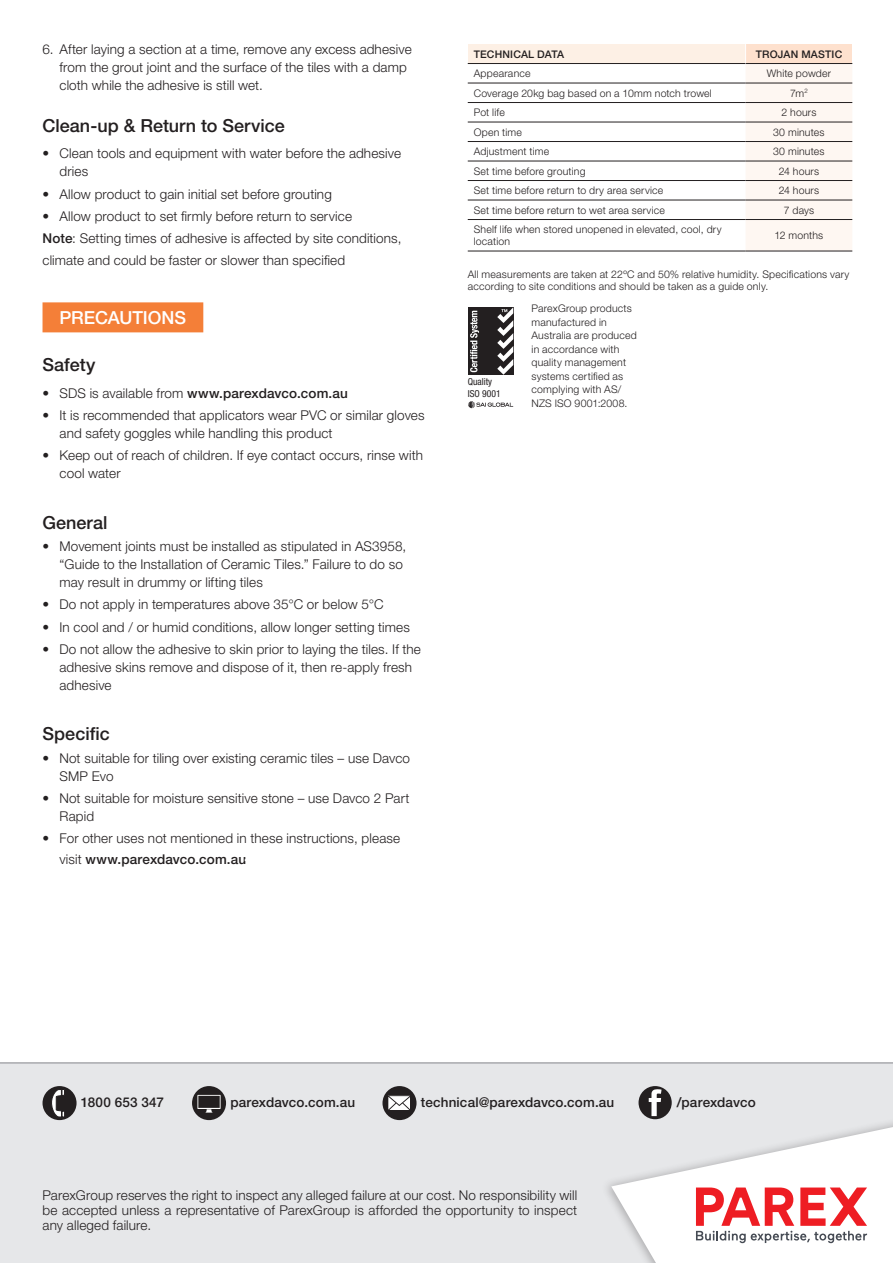
<style>
.page{position:relative;width:893px;height:1263px;background:#fff}
.page>*{position:absolute;margin:0;border:0;box-sizing:border-box;transform-origin:0 0}
.t1{font:500 18px "Helvetica Neue LT Std";color:#231f20}
.t2{font:500 18px "Helvetica Neue LT Std";letter-spacing:-.005em;color:#fff}
.t3{font:300 13.5px/18px "Helvetica Neue LT Std";letter-spacing:.01em;color:#231f20}
.t4{font:500 13.5px "Helvetica Neue LT Std";letter-spacing:.01em;color:#231f20}
.t5{font:300 10.5px/13.5px "Helvetica Neue LT Std";letter-spacing:.02em;color:#231f20}
.t6{font:500 10.5px "Helvetica Neue LT Std";letter-spacing:.02em;color:#231f20}
.t7{font:condensed 9.6px/11.6px "Helvetica Neue";color:#231f20}
.s1{font-weight:500}
.s2{font-weight:300}
.s3{font-weight:500;font-size:18px;color:#fff}
</style>
<div class="page">
<div style="left:0;top:1064px;width:893px;height:199px;background:#e6e7e9"></div>
<div style="left:43px;top:302px;width:160px;height:30px;background:#f47f38"></div>
<div style="left:468px;top:44px;width:278px;height:20px;background:#fdf0e5"></div>
<hr style="left:468px;top:63px;width:278px;height:1px;background:#231f20">
<hr style="left:468px;top:83px;width:278px;height:1px;background:#231f20">
<hr style="left:468px;top:102px;width:278px;height:1px;background:#231f20">
<hr style="left:468px;top:122px;width:278px;height:1px;background:#231f20">
<hr style="left:468px;top:141px;width:278px;height:1px;background:#231f20">
<hr style="left:468px;top:161px;width:278px;height:1px;background:#231f20">
<hr style="left:468px;top:180px;width:278px;height:1px;background:#231f20">
<hr style="left:468px;top:200px;width:278px;height:1px;background:#231f20">
<hr style="left:468px;top:219px;width:278px;height:1px;background:#231f20">
<hr style="left:468px;top:251px;width:278px;height:1px;background:#231f20">
<hr style="left:746px;top:251px;width:106px;height:1px;background:#231f20">
<svg style="left:745px;top:44px;width:107px;height:207px"></svg>
<div style="left:192px;top:1086px;width:34px;height:34px;background:#231f20;border-radius:50%"></div>
<svg style="left:197px;top:1095px;width:24px;height:18px"></svg>
<div style="left:43px;top:1086px;width:34px;height:34px;background:#231f20;border-radius:50%"></div>
<svg style="left:48px;top:1088px;width:17px;height:30px"></svg>
<div style="left:382px;top:1086px;width:35px;height:34px;background:#231f20;border-radius:50%"></div>
<svg style="left:388px;top:1095px;width:22px;height:15px"></svg>
<div style="left:638px;top:1086px;width:34px;height:33px;background:#231f20;border-radius:50%"></div>
<svg style="left:649px;top:1089px;width:13px;height:25px"></svg>
<div style="left:468px;top:307px;width:45px;height:68px;background:#231f20"></div>
<svg style="left:470px;top:311px;width:9px;height:61px"></svg>
<svg style="left:497px;top:307px;width:16px;height:68px"></svg>
<svg style="left:468px;top:401px;width:45px;height:7px"></svg>
<hr style="left:0;top:1062px;width:893px;height:2px;background:#a8a9ad">
<div style="left:601px;top:1114px;width:292px;height:149px;background:#e6e7e9"></div>
<svg style="left:611px;top:1127px;width:282px;height:136px"></svg>
<p class="t3" style="left:60px;top:40px;width:354px;text-indent:-17px">6. After laying a section at a time, remove any excess adhesive from the grout joint and the surface of the tiles with a damp cloth while the adhesive is still wet.</p>
<h1 class="t1" style="left:43px;top:115px;width:244px">Clean-up &amp; Return to Service</h1>
<p class="t3" style="left:60px;top:144px;width:343px;text-indent:-17px">• Clean tools and equipment with water before the adhesive dries</p>
<p class="t3" style="left:43px;top:185px;width:291px">• Allow product to gain initial set before grouting</p>
<p class="t3" style="left:43px;top:205px;width:360px;line-height:22.2px">• Allow product to set firmly before return to service<br><span class="s1">Note</span>: Setting times of adhesive is affected by site conditions, climate and could be faster or slower than specified</p>
<h1 class="t2" style="left:60px;top:307px;width:128px">PRECAUTIONS</h1>
<h1 class="t1" style="left:43px;top:354px;width:54px">Safety</h1>
<p class="t4" style="left:43px;top:385px;width:307px"><span class="s2">• SDS is available from</span> www.parexdavco.com.au</p>
<p class="t3" style="left:60px;top:406px;width:367px;text-indent:-17px">• It is recommended that applicators wear PVC or similar gloves and safety goggles while handling this product</p>
<p class="t3" style="left:60px;top:446px;width:365px;text-indent:-17px">• Keep out of reach of children. If eye contact occurs, rinse with cool water</p>
<h1 class="t1" style="left:43px;top:512px;width:67px">General</h1>
<p class="t3" style="left:60px;top:537px;width:348px;text-indent:-17px">• Movement joints must be installed as stipulated in AS3958, “Guide to the Installation of Ceramic Tiles.” Failure to do so may result in drummy or lifting tiles</p>
<p class="t3" style="left:43px;top:595px;width:343px">• Do not apply in temperatures above 35°C or below 5°C</p>
<p class="t3" style="left:43px;top:617px;width:369px">• In cool and / or humid conditions, allow longer setting times</p>
<p class="t3" style="left:60px;top:640px;width:363px;text-indent:-17px">• Do not allow the adhesive to skin prior to laying the tiles. If the adhesive skins remove and dispose of it, then re-apply fresh adhesive</p>
<h1 class="t1" style="left:43px;top:723px;width:69px">Specific</h1>
<p class="t3" style="left:60px;top:748px;width:352px;text-indent:-17px">• Not suitable for tiling over existing ceramic tiles – use Davco<br>SMP Evo</p>
<p class="t3" style="left:60px;top:789px;width:352px;text-indent:-17px">• Not suitable for moisture sensitive stone – use Davco 2 Part<br>Rapid</p>
<p class="t3" style="left:43px;top:827px;width:359px;line-height:21px;text-align:center">• For other uses not mentioned in these instructions, please visit <span class="s1">www.parexdavco.com.au</span><span class="s3">TECNICAL DATA</span></p>
<p class="t6" style="left:474px;top:48px;width:92px">TECHNICAL DATA</p>
<p class="t6" style="left:756px;top:48px;width:88px">TROJAN MASTIC</p>
<p class="t5" style="left:474px;top:66px;width:58px">Appearance</p>
<p class="t5" style="left:767px;top:66px;width:66px">White powder</p>
<p class="t5" style="left:474px;top:86px;width:240px">Coverage 20kg bag based on a 10mm notch trowel</p>
<p class="t5" style="left:790px;top:86px;width:19px">7m<sup>2</sup></p>
<p class="t5" style="left:474px;top:105px;width:33px">Pot life</p>
<p class="t5" style="left:781px;top:105px;width:37px">2 hours</p>
<p class="t5" style="left:474px;top:125px;width:50px">Open time</p>
<p class="t5" style="left:773px;top:125px;width:53px">30 minutes</p>
<p class="t5" style="left:474px;top:144px;width:77px">Adjustment time</p>
<p class="t5" style="left:773px;top:144px;width:53px">30 minutes</p>
<p class="t5" style="left:474px;top:164px;width:113px">Set time before grouting</p>
<p class="t5" style="left:779px;top:164px;width:42px">24 hours</p>
<p class="t5" style="left:474px;top:183px;width:191px">Set time before return to dry area service</p>
<p class="t5" style="left:779px;top:183px;width:42px">24 hours</p>
<p class="t5" style="left:474px;top:203px;width:193px">Set time before return to wet area service</p>
<p class="t5" style="left:784px;top:203px;width:32px">7 days</p>
<p class="t5" style="left:474px;top:223px;width:249px;line-height:12px">Shelf life when stored unopened in elevated, cool, dry location</p>
<p class="t5" style="left:774px;top:228px;width:50px">12 months</p>
<p class="t5" style="left:468px;top:268px;width:383px;line-height:12px">All measurements are taken at 22ºC and 50% relative humidity. Specifications vary according to site conditions and should be taken as a guide only.</p>
<p class="t7" style="left:468px;top:376px;width:34px">Quality<br>ISO 9001</p>
<p class="t5" style="left:531px;top:302px;width:107px">ParexGroup products manufactured in<br>Australia are produced in accordance with quality management systems certified as complying with AS/<br>NZS ISO 9001:2008.</p>
<p class="t4" style="left:81px;top:1094px;width:84px">1800 653 347</p>
<p class="t4" style="left:230px;top:1094px;width:126px">parexdavco.com.au</p>
<p class="t4" style="left:421px;top:1094px;width:195px">technical@parexdavco.com.au</p>
<p class="t4" style="left:677px;top:1094px;width:80px">/parexdavco</p>
<p class="t3" style="left:43px;top:1187px;width:536px;line-height:15px;text-align:justify">ParexGroup reserves the right to inspect any alleged failure at our cost. No responsibility will be accepted unless a representative of ParexGroup is afforded the opportunity to inspect any alleged failure.</p>
</div>
